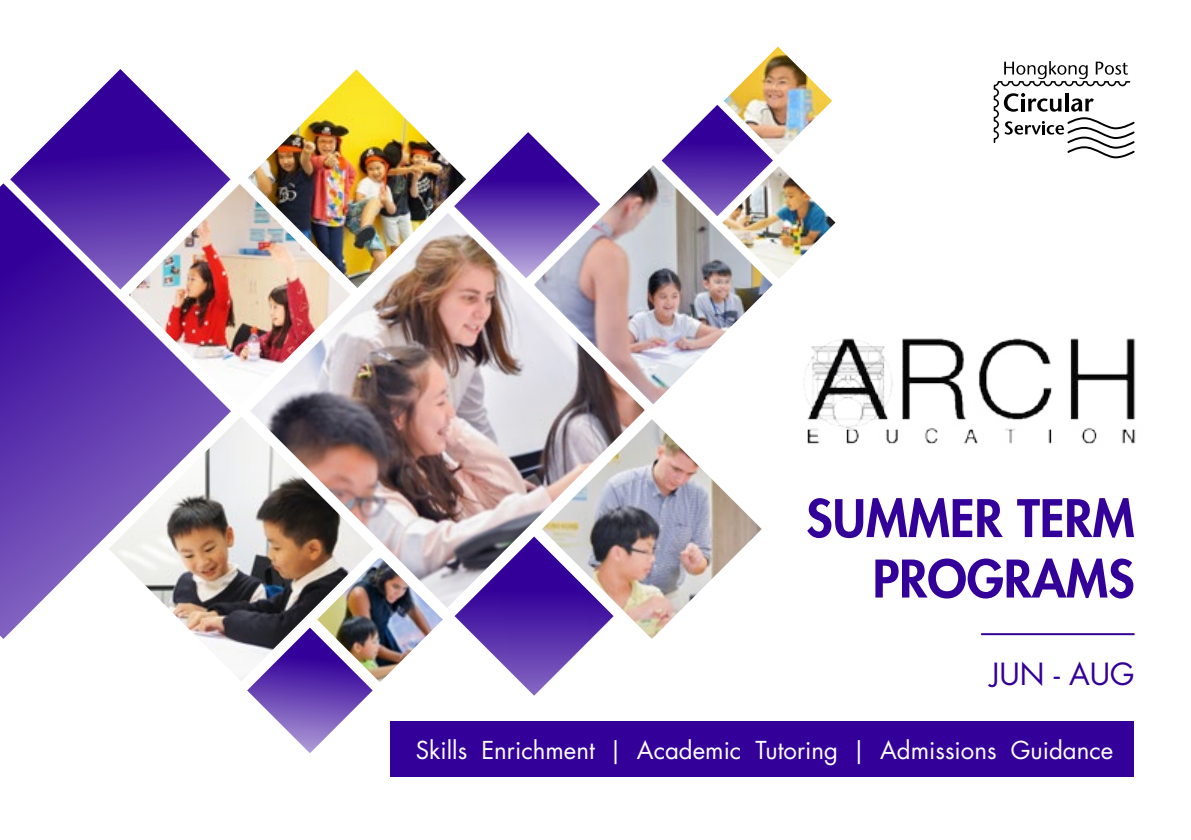
<style>
.page{position:relative;width:1191px;height:840px;background:#fff}
.page>*{position:absolute;margin:0;border:0;box-sizing:border-box;transform-origin:0 0}
.t1{font:800 50.4px/60.4px "Futura Std";color:#309;text-align:right}
.t2{font:29.8px "Futura Std";color:#309}
.t3{font:24px "Futura Std";color:#fff}
</style>
<div class="page">
<svg style="left:993px;top:61px;width:141px;height:97px"></svg>
<svg style="left:0;top:183px;width:231px;height:455px;background:#7351b9"></svg>
<svg style="left:10px;top:69px;width:220px;height:220px"></svg>
<img style="left:129px;top:184px;width:121px;height:221px">
<img style="left:248px;top:69px;width:206px;height:219px">
<img style="left:109px;top:416px;width:207px;height:265px">
<img style="left:317px;top:607px;width:126px;height:75px">
<svg style="left:247px;top:627px;width:126px;height:125px"></svg>
<svg style="left:454px;top:132px;width:107px;height:81px"></svg>
<img style="left:534px;top:165px;width:238px;height:239px">
<svg style="left:661px;top:105px;width:112px;height:111px"></svg>
<img style="left:250px;top:213px;width:395px;height:394px">
<img style="left:542px;top:419px;width:219px;height:219px">
<img style="left:805px;top:338px;width:331px;height:106px">
<hr style="left:981px;top:632px;width:153px;height:2px;background:#309">
<img style="left:722px;top:166px;width:113px;height:113px">
<div style="left:390px;top:721px;width:743px;height:55px;background:#309"></div>
<img style="left:723px;top:47px;width:109px;height:108px">
<svg style="left:454px;top:536px;width:159px;height:159px"></svg>
<h1 class="t1" style="left:806px;top:488px;width:330px">SUMMER TERM<br>PROGRAMS</h1>
<p class="t2" style="left:990px;top:654px;width:146px">JUN - AUG</p>
<p class="t3" style="left:416px;top:734px;width:699px">Skills Enrichment | Academic Tutoring | Admissions Guidance</p>
</div>
